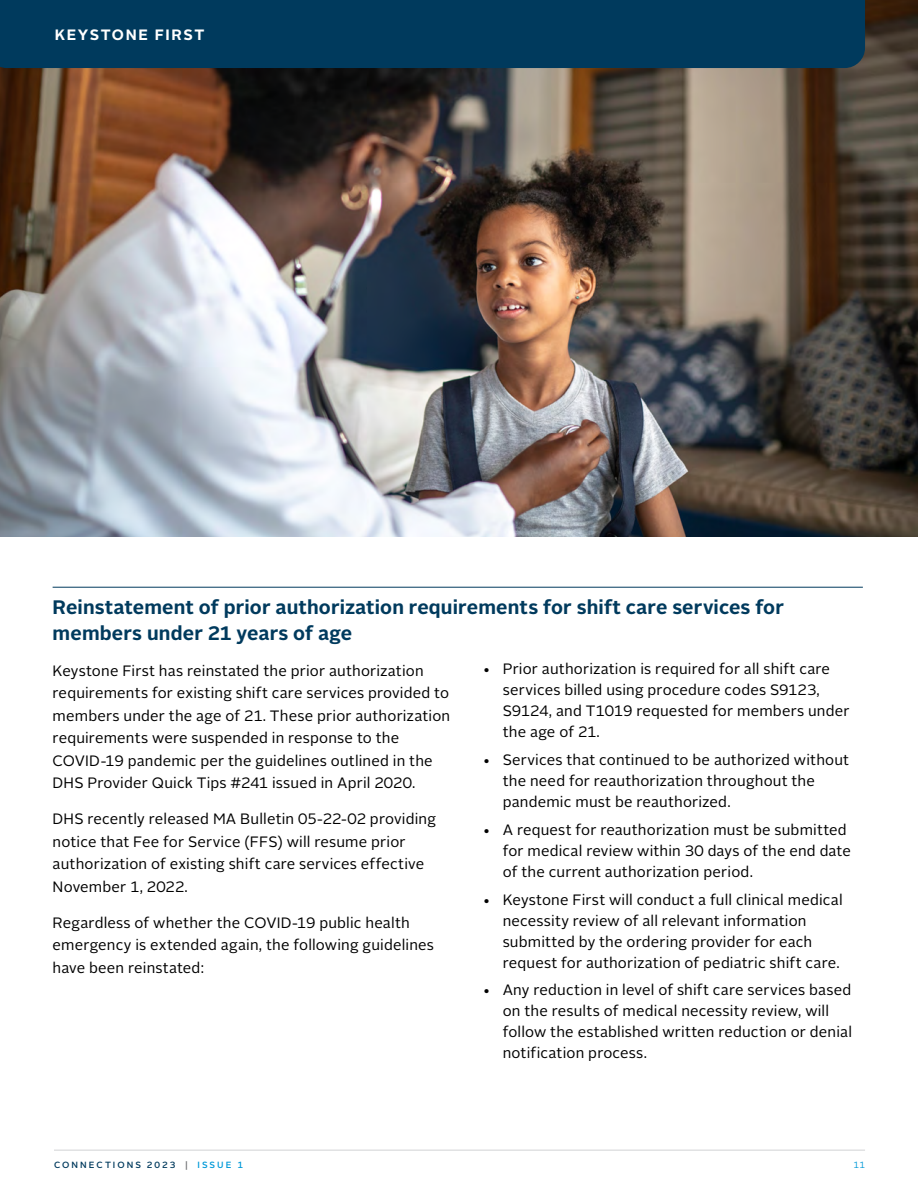
<style>
.page{position:relative;width:918px;height:1188px;background:#fff}
.page>*{position:absolute;margin:0;border:0;box-sizing:border-box;transform-origin:0 0}
.t1{font:700 19.5px/25.5px "Alright Sans";letter-spacing:.005em;color:#003a5d}
.Body_Copy{font:15px/21px "Alright Sans";letter-spacing:.01em;color:#000}
.t2{font:700 15px "Alright Sans";letter-spacing:.1em;color:#fff}
.t3{font:500 9px "Alright Sans";letter-spacing:.23em;color:#003a5d}
.t4{font:9px "Alright Sans";color:#0099d8}
.s1{color:#6d6e71}
.s2{color:#0099d8}
</style>
<div class="page">
<hr style="left:53px;top:587px;width:810px;height:1px;background:#003a5d">
<img style="left:0;top:0;width:918px;height:537px">
<div style="left:0;top:0;width:865px;height:68px;background:#003a5d"></div>
<hr style="left:54px;top:1150px;width:811px;height:1px;background:#d1d3d4">
<p class="t2" style="left:55px;top:24px;width:151px">KEYSTONE FIRST</p>
<p class="t1" style="left:53px;top:595px;width:733px">Reinstatement of prior authorization requirements for shift care services for members under 21 years of age</p>
<p class="Body_Copy" style="left:53px;top:660px;width:399px;line-height:22.5px">Keystone First has reinstated the prior authorization requirements for existing shift care services provided to members under the age of 21. These prior authorization requirements were suspended in response to the COVID-19 pandemic per the guidelines outlined in the DHS Provider Quick Tips #241 issued in April 2020.</p>
<p class="Body_Copy" style="left:53px;top:808px;width:385px;line-height:22.5px">DHS recently released MA Bulletin 05-22-02 providing notice that Fee for Service (FFS) will resume prior authorization of existing shift care services effective November 1, 2022.</p>
<p class="Body_Copy" style="left:53px;top:912px;width:383px;line-height:22.5px">Regardless of whether the COVID-19 public health emergency is extended again, the following guidelines have been reinstated:</p>
<p class="Body_Copy" style="left:503px;top:659px;width:348px;text-indent:-20px">• Prior authorization is required for all shift care services billed using procedure codes S9123, S9124, and T1019 requested for members under the age of 21.</p>
<p class="Body_Copy" style="left:503px;top:750px;width:348px;text-indent:-20px">• Services that continued to be authorized without the need for reauthorization throughout the pandemic must be reauthorized.</p>
<p class="Body_Copy" style="left:503px;top:819px;width:350px;text-indent:-20px">• A request for reauthorization must be submitted for medical review within 30 days of the end date of the current authorization period.</p>
<p class="Body_Copy" style="left:503px;top:889px;width:342px;text-indent:-20px">• Keystone First will conduct a full clinical medical necessity review of all relevant information submitted by the ordering provider for each request for authorization of pediatric shift care.</p>
<p class="Body_Copy" style="left:503px;top:980px;width:351px;text-indent:-20px">• Any reduction in level of shift care services based on the results of medical necessity review, will follow the established written reduction or denial notification process.</p>
<p class="t3" style="left:54px;top:1159px;width:190px">CONNECTIONS 2023 <span class="s1">|</span> <span class="s2">ISSUE 1</span></p>
<p class="t4" style="left:853px;top:1159px;width:13px">11</p>
</div>
